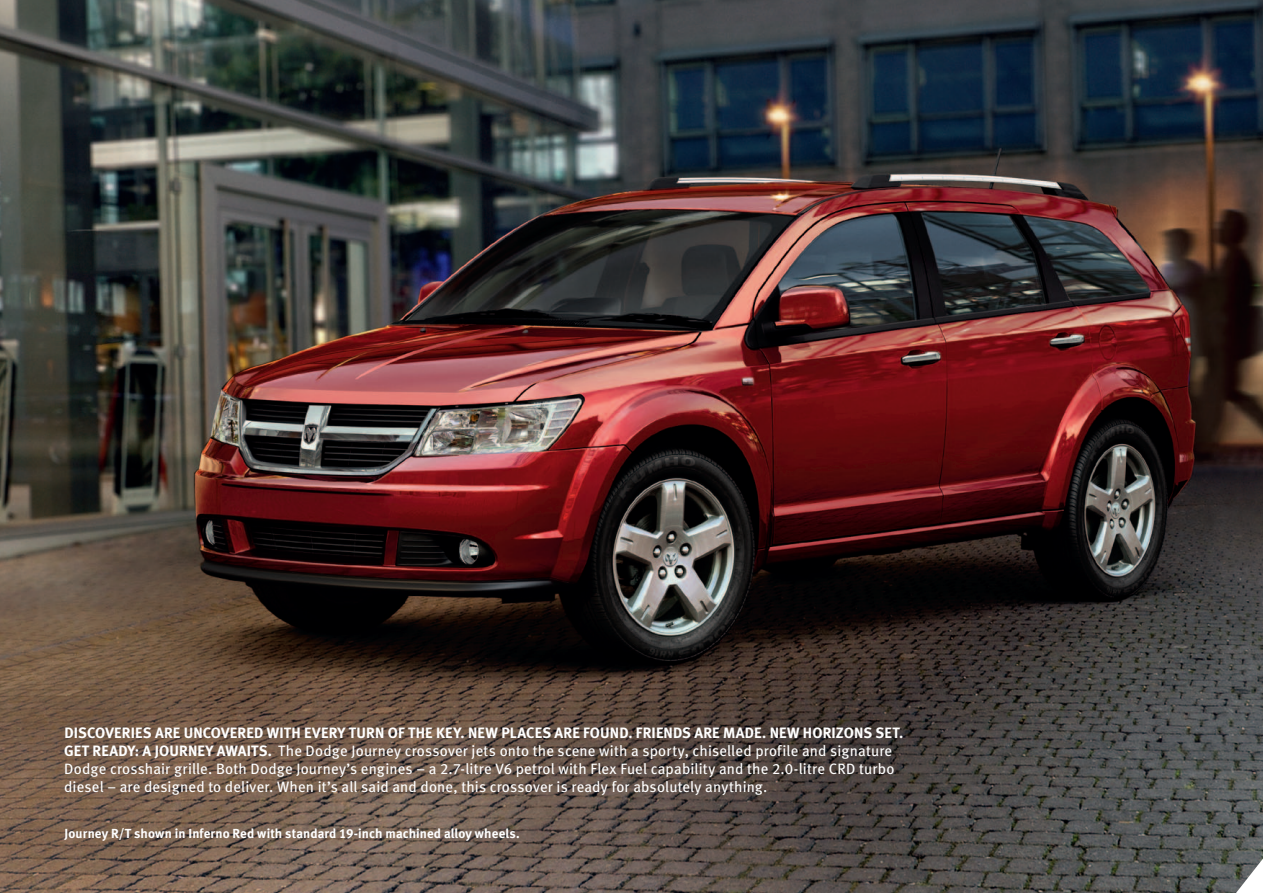
<style>
.page{position:relative;width:1263px;height:893px;background:#fff}
.page>*{position:absolute;margin:0;border:0;box-sizing:border-box;transform-origin:0 0}
.t1{font:15px/18px "Meta Book LF";letter-spacing:.01em;color:#fff}
.t2{font:15px "Meta Bold LF";letter-spacing:.015em;color:#fff}
.t3{font:13.2px "Meta Bold LF";letter-spacing:.01em;color:#fff}
.s1{font-family:"Meta Bold LF"}
</style>
<div class="page">
<img style="left:0;top:0;width:1126px;height:893px">
<img style="left:1126px;top:0;width:137px;height:893px">
<p class="t2" style="left:65px;top:724px;width:302px">DISCOVERIES ARE UNCOVERED WITH EVERY TURN</p>
<p class="t2" style="left:388px;top:724px;width:517px">OF THE KEY. NEW PLACES ARE FOUN D. FRIENDS ARE MADE. NEW HORIZONS SET.</p>
<p class="t2" style="left:64px;top:742px;width:115px">GET READY: A JOURN</p>
<p class="t1" style="left:64px;top:741px;width:832px;text-indent:133px"><span class="s1">EY AWAITS.</span> The Dodge Journey crossover jets onto the scene with a sporty, chiselled profile and signature<br>Dodge crosshair grille. Both Dodge Journey’s engines – a 2.7-litre V6 petrol with Flex Fuel capability and the 2.0-litre CRD turbo diesel – are designed to deliver. When it’s all said and done, this crossover is ready for absolutely anything.</p>
<p class="t3" style="left:65px;top:826px;width:457px">Journey R/T shown in Inferno Red with standard 19-inch machined alloy wheels.</p>
</div>
